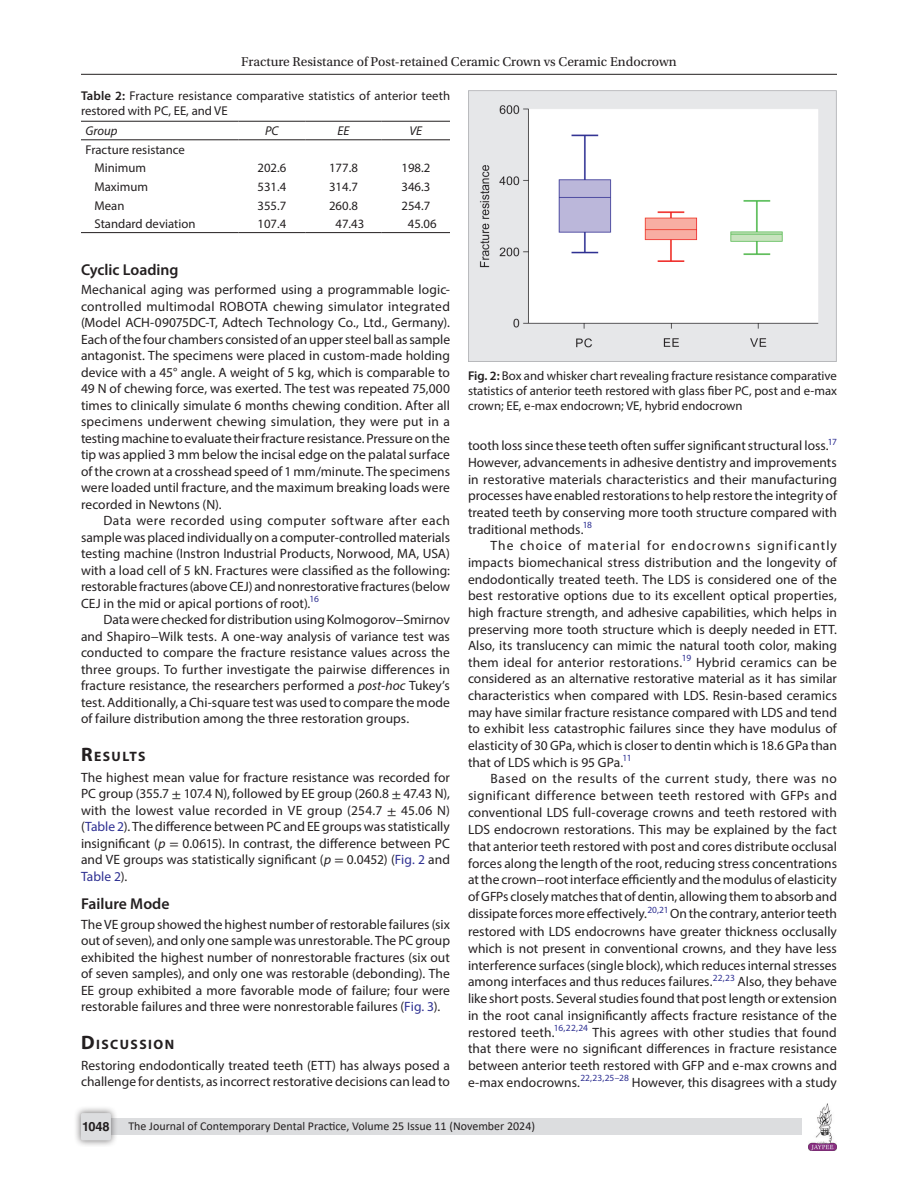
<style>
.page{position:relative;width:918px;height:1188px;background:#fff}
.page>*{position:absolute;margin:0;border:0;box-sizing:border-box;transform-origin:0 0}
.Head-2{font:600 15.75px "Myriad Pro";color:#231f20}
.Head-1{font:700 13.65px "Myriad Pro";letter-spacing:.105em;color:#231f20}
.Para-Indent{font:13.5px/16.8px "Myriad Pro";color:#231f20;text-align:justify}
.Para-NoIndent{font:13.5px/16.5px "Myriad Pro";letter-spacing:.005em;color:#231f20;text-align:justify}
.t1{font:13.5px "Utopia Std";color:#231f20}
.FigCaption{font:12.75px/15.3px "Myriad Pro";color:#231f20;text-align:justify}
.TableBody{font:12.75px "Myriad Pro";color:#231f20}
.TableCaption{font:12.75px/15.3px "Myriad Pro";letter-spacing:.01em;color:#231f20}
.TableHeader{font:12.75px "Myriad Pro";color:#231f20}
.TableHeader-2{font:italic 12.75px "Myriad Pro";color:#231f20}
.t2{font:700 12.75px "Helvetica LT Std";color:#231f20}
.t3{font:12px "Calibri";color:#231f20}
.s1{font-weight:600}
.s2{font-style:italic}
.s3{font-size:19.5px}
.s4{font-family:"STIX General"}
.s5{color:#2e3092}
</style>
<div class="page">
<hr style="left:81px;top:74px;width:756px;height:1px;background:#231f20">
<img style="left:808px;top:1103px;width:29px;height:48px">
<div style="left:96px;top:1119px;width:706px;height:16px;background:#dcdddf"></div>
<div style="left:73px;top:1106px;width:45px;height:41px;background:#231f20;opacity:.61"></div>
<div style="left:81px;top:1113px;width:30px;height:27px;background:#dcdddf;border-radius:2px"></div>
<hr style="left:81px;top:232px;width:157px;height:1px;background:#231f20">
<hr style="left:238px;top:232px;width:67px;height:1px;background:#231f20">
<hr style="left:305px;top:232px;width:77px;height:1px;background:#231f20">
<hr style="left:382px;top:232px;width:68px;height:1px;background:#231f20">
<hr style="left:81px;top:121px;width:157px;height:1px;background:#231f20">
<hr style="left:238px;top:121px;width:67px;height:1px;background:#231f20">
<hr style="left:305px;top:121px;width:77px;height:1px;background:#231f20">
<hr style="left:382px;top:121px;width:68px;height:1px;background:#231f20">
<hr style="left:81px;top:139px;width:157px;height:1px;background:#231f20">
<hr style="left:238px;top:139px;width:67px;height:1px;background:#231f20">
<hr style="left:305px;top:139px;width:77px;height:1px;background:#231f20">
<hr style="left:382px;top:139px;width:68px;height:1px;background:#231f20">
<img style="left:468px;top:90px;width:368px;height:271px">
<p class="t1" style="left:241px;top:55px;width:437px">Fracture Resistance of Post-retained Ceramic Crown vs Ceramic Endocrown</p>
<p class="TableCaption" style="left:81px;top:87px;width:371px"><span class="s1">Table 2:</span> Fracture resistance comparative statistics of anterior teeth restored with PC, EE, and VE</p>
<p class="TableHeader-2" style="left:86px;top:123px;width:33px">Group</p>
<p class="TableHeader-2" style="left:265px;top:123px;width:15px">PC</p>
<p class="TableHeader-2" style="left:338px;top:123px;width:13px">EE</p>
<p class="TableHeader-2" style="left:409px;top:123px;width:14px">VE</p>
<p class="TableHeader" style="left:86px;top:142px;width:101px">Fracture resistance</p>
<p class="TableBody" style="left:94px;top:160px;width:53px">Minimum</p>
<p class="TableBody" style="left:257px;top:160px;width:30px">202.6</p>
<p class="TableBody" style="left:329px;top:160px;width:30px">177.8</p>
<p class="TableBody" style="left:401px;top:160px;width:30px">198.2</p>
<p class="TableBody" style="left:94px;top:179px;width:55px">Maximum</p>
<p class="TableBody" style="left:257px;top:179px;width:30px">531.4</p>
<p class="TableBody" style="left:329px;top:179px;width:30px">314.7</p>
<p class="TableBody" style="left:401px;top:179px;width:30px">346.3</p>
<p class="TableBody" style="left:94px;top:197px;width:31px">Mean</p>
<p class="TableBody" style="left:257px;top:197px;width:30px">355.7</p>
<p class="TableBody" style="left:329px;top:197px;width:30px">260.8</p>
<p class="TableBody" style="left:401px;top:197px;width:30px">254.7</p>
<p class="TableBody" style="left:94px;top:216px;width:103px">Standard deviation</p>
<p class="TableBody" style="left:257px;top:216px;width:30px">107.4</p>
<p class="TableBody" style="left:335px;top:216px;width:30px">47.43</p>
<p class="TableBody" style="left:408px;top:216px;width:30px">45.06</p>
<p class="Head-2" style="left:81px;top:259px;width:99px">Cyclic Loading</p>
<p class="Para-NoIndent" style="left:81px;top:281px;width:371px">Mechanical aging was performed using a programmable logic&shy;controlled multimodal ROBOTA chewing simulator integrated (Model ACH-09075DC-T, Adtech Technology Co., Ltd., Germany).<br>Each of the four chambers consisted of an upper steel ball as sample antagonist. The specimens were placed in custom-made holding device with a 45° angle. A weight of 5 kg, which is comparable to 49 N of chewing force, was exerted. The test was repeated 75,000 times to clinically simulate 6 months chewing condition. After all specimens underwent chewing simulation, they were put in a testing machine to evaluate their fracture resistance. Pressure on the tip was applied 3 mm below the incisal edge on the palatal surface of the crown at a crosshead speed of 1 mm/minute. The specimens were loaded until fracture, and the maximum breaking loads were recorded in Newtons (N).</p>
<p class="Para-Indent" style="left:81px;top:512px;width:371px;text-indent:22px">Data were recorded using computer software after each sample was placed individually on a computer-controlled materials testing machine (Instron Industrial Products, Norwood, MA, USA) with a load cell of 5 kN. Fractures were classified as the following: restorable fractures (above CEJ) and nonrestorative fractures (below CEJ in the mid or apical portions of root).<sup>16</sup></p>
<p class="Para-Indent" style="left:81px;top:611px;width:371px;text-indent:22px">Data were checked for distribution using Kolmogorov−Smirnov and Shapiro−Wilk tests. A one-way analysis of variance test was conducted to compare the fracture resistance values across the three groups. To further investigate the pairwise differences in fracture resistance, the researchers performed a <span class="s2">post-hoc</span> Tukey’s test. Additionally, a Chi-square test was used to compare the mode of failure distribution among the three restoration groups.</p>
<p class="Head-1" style="left:81px;top:747px;width:66px"><span class="s3">R</span>ESULTS</p>
<p class="Para-NoIndent" style="left:81px;top:769px;width:371px">The highest mean value for fracture resistance was recorded for PC group (355.7 <span class="s4">±</span> 107.4 N), followed by EE group (260.8 <span class="s4">±</span> 47.43 N), with the lowest value recorded in VE group (254.7 <span class="s4">±</span> 45.06 N) (<span class="s5">Table 2</span>). The difference between PC and EE groups was statistically insignificant (<span class="s2">p</span> <span class="s4">=</span> 0.0615). In contrast, the difference between PC and VE groups was statistically significant (<span class="s2">p</span> <span class="s4">=</span> 0.0452) (<span class="s5">Fig. 2</span> and <span class="s5">Table 2</span>).</p>
<p class="Head-2" style="left:81px;top:894px;width:90px">Failure Mode</p>
<p class="Para-NoIndent" style="left:81px;top:916px;width:371px">The VE group showed the highest number of restorable failures (six out of seven), and only one sample was unrestorable. The PC group exhibited the highest number of nonrestorable fractures (six out of seven samples), and only one was restorable (debonding). The EE group exhibited a more favorable mode of failure; four were restorable failures and three were nonrestorable failures (<span class="s5">Fig. 3</span>).</p>
<p class="Head-1" style="left:81px;top:1035px;width:95px"><span class="s3">D</span>ISCUSSION</p>
<p class="Para-NoIndent" style="left:81px;top:1057px;width:371px">Restoring endodontically treated teeth (ETT) has always posed a challenge for dentists, as incorrect restorative decisions can lead to</p>
<p class="FigCaption" style="left:468px;top:368px;width:371px"><span class="s1">Fig. 2:</span> Box and whisker chart revealing fracture resistance comparative statistics of anterior teeth restored with glass fiber PC, post and e-max crown; EE, e-max endocrown; VE, hybrid endocrown</p>
<p class="Para-NoIndent" style="left:468px;top:437px;width:371px">tooth loss since these teeth often suffer significant structural loss.<sup>17<br></sup>However, advancements in adhesive dentistry and improvements in restorative materials characteristics and their manufacturing processes have enabled restorations to help restore the integrity of treated teeth by conserving more tooth structure compared with traditional methods.<sup>18</sup></p>
<p class="Para-Indent" style="left:468px;top:537px;width:371px;text-indent:22px">The choice of material for endocrowns significantly impacts biomechanical stress distribution and the longevity of endodontically treated teeth. The LDS is considered one of the best restorative options due to its excellent optical properties, high fracture strength, and adhesive capabilities, which helps in preserving more tooth structure which is deeply needed in ETT.<br>Also, its translucency can mimic the natural tooth color, making them ideal for anterior restorations.<sup>19</sup> Hybrid ceramics can be considered as an alternative restorative material as it has similar characteristics when compared with LDS. Resin-based ceramics may have similar fracture resistance compared with LDS and tend to exhibit less catastrophic failures since they have modulus of elasticity of 30 GPa, which is closer to dentin which is 18.6 GPa than that of LDS which is 95 GPa.<sup>11</sup></p>
<p class="Para-Indent" style="left:468px;top:770px;width:371px;text-indent:22px">Based on the results of the current study, there was no significant difference between teeth restored with GFPs and conventional LDS full-coverage crowns and teeth restored with LDS endocrown restorations. This may be explained by the fact that anterior teeth restored with post and cores distribute occlusal forces along the length of the root, reducing stress concentrations at the crown−root interface efficiently and the modulus of elasticity of GFPs closely matches that of dentin, allowing them to absorb and dissipate forces more effectively.<sup>20,21</sup>On the contrary, anterior teeth restored with LDS endocrowns have greater thickness occlusally which is not present in conventional crowns, and they have less interference surfaces (single block), which reduces internal stresses among interfaces and thus reduces failures.<sup>22,23</sup> Also, they behave like short posts. Several studies found that post length or extension in the root canal insignificantly affects fracture resistance of the restored teeth.<sup>16,22,24</sup> This agrees with other studies that found that there were no significant differences in fracture resistance between anterior teeth restored with GFP and e-max crowns and e-max endocrowns.<sup>22,23,25–28</sup> However, this disagrees with a study</p>
<p class="t2" style="left:82px;top:1119px;width:29px">1048</p>
<p class="t3" style="left:128px;top:1117px;width:408px">The Journal of Contemporary Dental Practice, Volume 25 Issue 11 (November 2024)</p>
</div>
